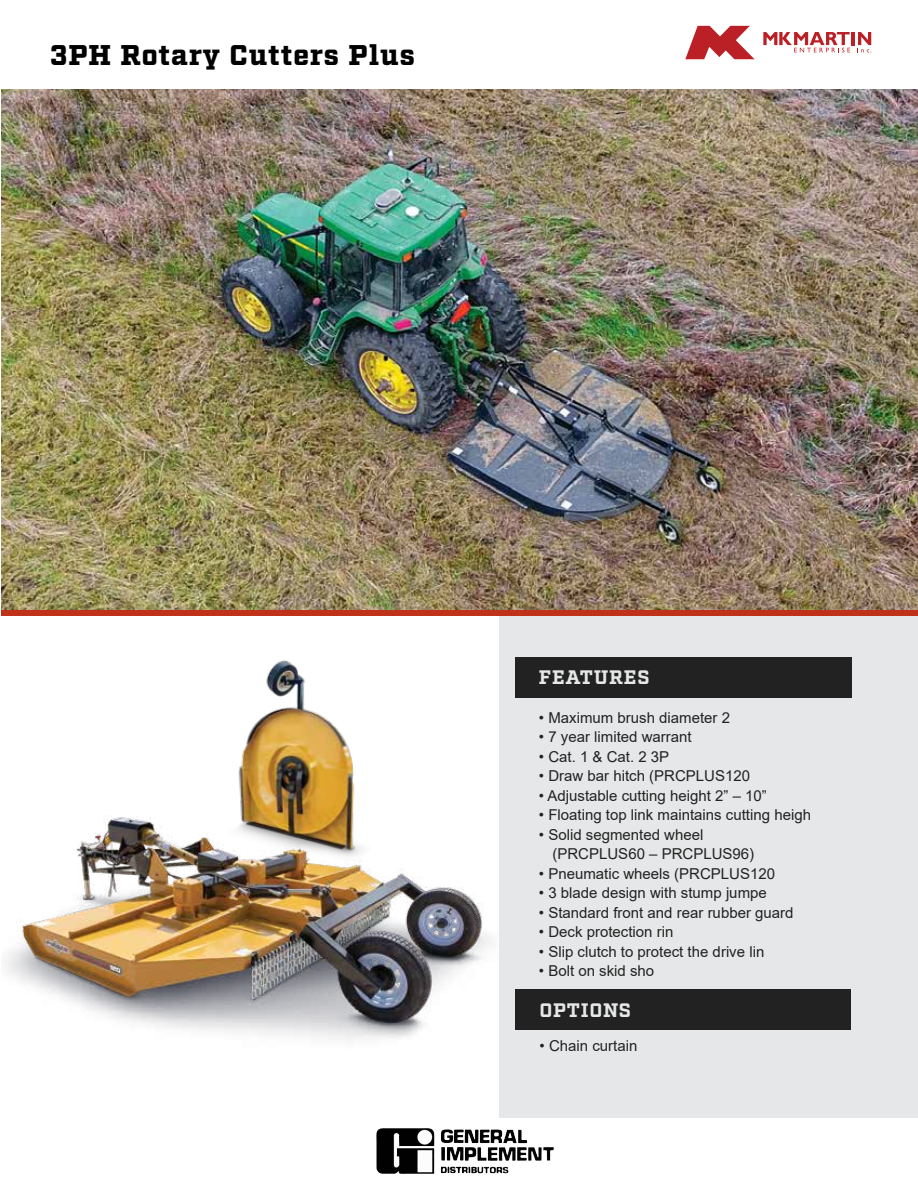
<style>
.page{position:relative;width:918px;height:1188px;background:#fff}
.page>*{position:absolute;margin:0;border:0;box-sizing:border-box;transform-origin:0 0}
.t1{font:900 28.5px "Factoria";letter-spacing:.03em;color:#000}
.t2{font:700 19.5px "Factoria";letter-spacing:.035em;color:#e6e7e8}
.t3{font:15px/19.5px "Arial";color:#222}
</style>
<div class="page">
<svg style="left:685px;top:26px;width:69px;height:33px"></svg>
<svg style="left:763px;top:32px;width:109px;height:21px"></svg>
<img style="left:241px;top:660px;width:111px;height:97px">
<img style="left:4px;top:757px;width:488px;height:283px">
<img style="left:1px;top:90px;width:917px;height:521px">
<div style="left:499px;top:613px;width:419px;height:504px;background:#e6e7e8"></div>
<div style="left:515px;top:658px;width:336px;height:40px;background:#222"></div>
<div style="left:515px;top:990px;width:336px;height:40px;background:#222"></div>
<div style="left:1px;top:611px;width:917px;height:5px;background:#c0311a"></div>
<img style="left:376px;top:1128px;width:88px;height:46px">
<h1 class="t1" style="left:50px;top:38px;width:366px">3PH Rotary Cutters Plus</h1>
<h2 class="t2" style="left:539px;top:666px;width:112px">FEATURES</h2>
<p class="t3" style="left:539px;top:708px;width:193px">• Maximum brush diameter 2</p>
<p class="t3" style="left:539px;top:727px;width:154px">• 7 year limited warrant</p>
<p class="t3" style="left:539px;top:747px;width:132px">• Cat. 1 &amp; Cat. 2 3P</p>
<p class="t3" style="left:539px;top:766px;width:213px">• Draw bar hitch (PRCPLUS120</p>
<p class="t3" style="left:539px;top:786px;width:229px">• Adjustable cutting height 2” – 10”</p>
<p class="t3" style="left:539px;top:805px;width:274px">• Floating top link maintains cutting heigh</p>
<p class="t3" style="left:552px;top:825px;width:203px;text-indent:-14px">• Solid segmented wheel (PRCPLUS60 – PRCPLUS96)</p>
<p class="t3" style="left:539px;top:864px;width:238px">• Pneumatic wheels (PRCPLUS120</p>
<p class="t3" style="left:539px;top:883px;width:229px">• 3 blade design with stump jumpe</p>
<p class="t3" style="left:539px;top:903px;width:256px">• Standard front and rear rubber guard</p>
<p class="t3" style="left:539px;top:922px;width:136px">• Deck protection rin</p>
<p class="t3" style="left:539px;top:942px;width:227px">• Slip clutch to protect the drive lin</p>
<p class="t3" style="left:539px;top:961px;width:117px">• Bolt on skid sho</p>
<h2 class="t2" style="left:540px;top:998px;width:93px">OPTIONS</h2>
<p class="t3" style="left:540px;top:1036px;width:99px">• Chain curtain</p>
</div>
